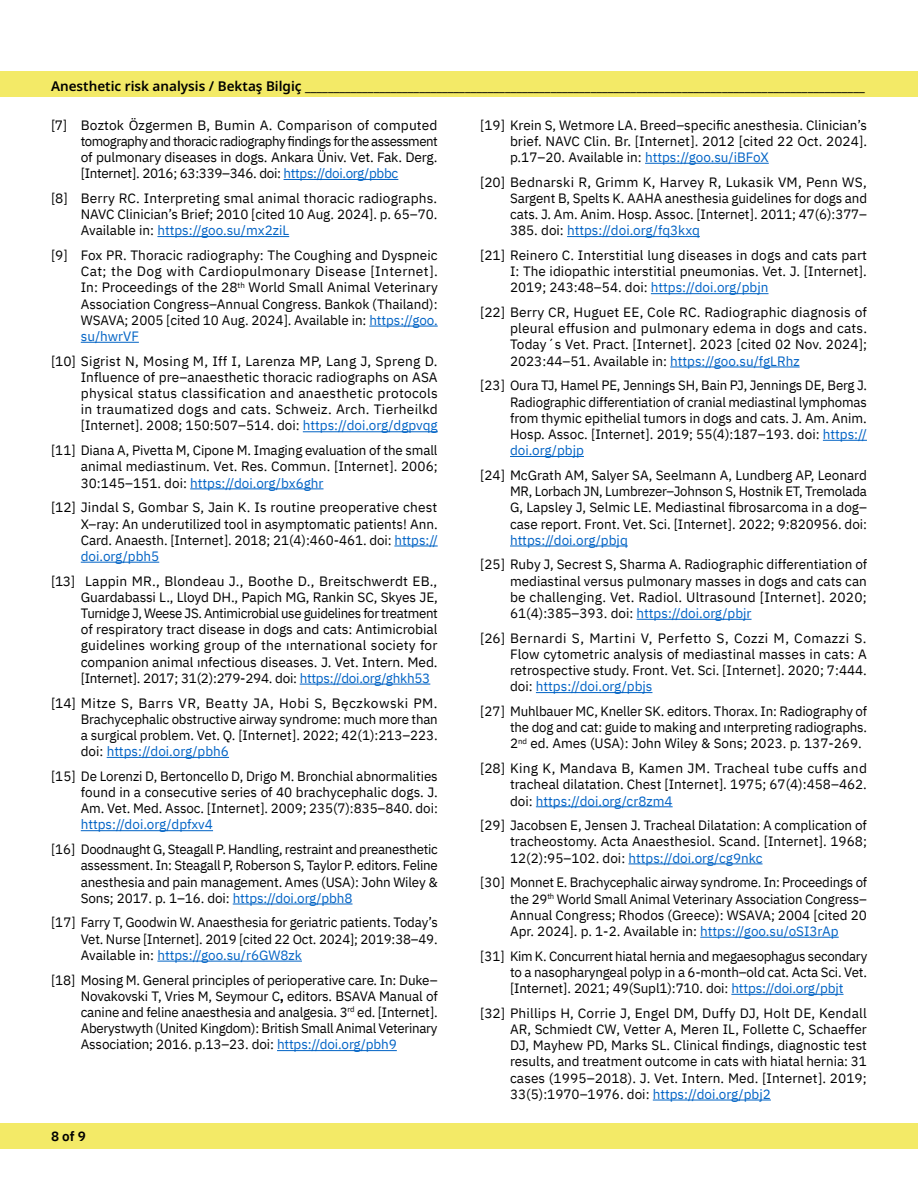
<style>
.page{position:relative;width:918px;height:1188px;background:#fff}
.page>*{position:absolute;margin:0;border:0;box-sizing:border-box;transform-origin:0 0}
.t1{font:13.5px/16.2px "IBM Plex Sans";color:#000;text-align:justify}
.t2{font:600 13.5px "Noto Sans";color:#000}
.t3{font:13.5px "IBM Plex Sans";color:#0063c5}
.t4{font:600 13.5px "IBM Plex Sans";color:#000}
.s1{color:#0063c5}
.s2{font-weight:700}
</style>
<div class="page">
<div style="left:0;top:71px;width:918px;height:26px;background:#f3ea67"></div>
<div style="left:0;top:1123px;width:918px;height:25px;background:#f3ea67"></div>
<hr style="left:284px;top:179px;width:114px;height:1px;background:#0063c5">
<hr style="left:157px;top:236px;width:132px;height:1px;background:#0063c5">
<hr style="left:369px;top:326px;width:69px;height:1px;background:#0063c5">
<hr style="left:81px;top:342px;width:58px;height:1px;background:#0063c5">
<hr style="left:303px;top:431px;width:135px;height:1px;background:#0063c5">
<hr style="left:190px;top:488px;width:134px;height:1px;background:#0063c5">
<hr style="left:394px;top:546px;width:44px;height:1px;background:#0063c5">
<hr style="left:81px;top:562px;width:78px;height:1px;background:#0063c5">
<hr style="left:300px;top:684px;width:130px;height:1px;background:#0063c5">
<hr style="left:107px;top:757px;width:122px;height:1px;background:#0063c5">
<hr style="left:81px;top:830px;width:132px;height:1px;background:#0063c5">
<hr style="left:233px;top:904px;width:120px;height:1px;background:#0063c5">
<hr style="left:157px;top:961px;width:145px;height:1px;background:#0063c5">
<hr style="left:277px;top:1050px;width:120px;height:1px;background:#0063c5">
<hr style="left:645px;top:163px;width:124px;height:1px;background:#0063c5">
<hr style="left:567px;top:236px;width:133px;height:1px;background:#0063c5">
<hr style="left:651px;top:293px;width:118px;height:1px;background:#0063c5">
<hr style="left:670px;top:367px;width:130px;height:1px;background:#0063c5">
<hr style="left:823px;top:440px;width:44px;height:1px;background:#0063c5">
<hr style="left:510px;top:456px;width:74px;height:1px;background:#0063c5">
<hr style="left:510px;top:546px;width:118px;height:1px;background:#0063c5">
<hr style="left:637px;top:619px;width:115px;height:1px;background:#0063c5">
<hr style="left:536px;top:692px;width:116px;height:1px;background:#0063c5">
<hr style="left:536px;top:806px;width:137px;height:1px;background:#0063c5">
<hr style="left:628px;top:864px;width:135px;height:1px;background:#0063c5">
<hr style="left:700px;top:937px;width:139px;height:1px;background:#0063c5">
<hr style="left:731px;top:994px;width:113px;height:1px;background:#0063c5">
<hr style="left:653px;top:1100px;width:118px;height:1px;background:#0063c5">
<p class="t2" style="left:51px;top:79px;width:815px">Anesthetic risk analysis / Bektaş Bilgiç __________________________________________________________________________________________________</p>
<p class="t1" style="left:81px;top:116px;width:359px;text-indent:-30px">[7] Boztok Özgermen B, Bumin A. Comparison of computed tomography and thoracic radiography findings for the assessment of pulmonary diseases in dogs. Ankara Üniv. Vet. Fak. Derg. [Internet]. 2016; 63:339–346. doi: <span class="s1">https://doi.org/pbbc</span></p>
<p class="t1" style="left:81px;top:189px;width:358px;text-indent:-30px">[8] Berry RC. Interpreting smal animal thoracic radiographs.<br>NAVC Clinician’s Brief; 2010 [cited 10 Aug. 2024]. p. 65–70.<br>Available in: <span class="s1">https://goo.su/mx2ziL</span></p>
<p class="t1" style="left:81px;top:246px;width:359px;text-indent:-30px">[9] Fox PR. Thoracic radiography: The Coughing and Dyspneic Cat; the Dog with Cardiopulmonary Disease [Internet].<br>In: Proceedings of the 28<sup>th</sup> World Small Animal Veterinary Association Congress–Annual Congress. Bankok (Thailand):<br>WSAVA; 2005 [cited 10 Aug. 2024]. Available in: <span class="s1">https://goo. su/hwrVF</span></p>
<p class="t1" style="left:81px;top:352px;width:359px;text-indent:-30px">[10] Sigrist N, Mosing M, Iff I, Larenza MP, Lang J, Spreng D.<br>Influence of pre–anaesthetic thoracic radiographs on ASA physical status classification and anaesthetic protocols in traumatized dogs and cats. Schweiz. Arch. Tierheilkd [Internet]. 2008; 150:507–514. doi: <span class="s1">https://doi.org/dgpvqg</span></p>
<p class="t1" style="left:81px;top:441px;width:359px;text-indent:-30px">[11] Diana A, Pivetta M, Cipone M. Imaging evaluation of the small animal mediastinum. Vet. Res. Commun. [Internet]. 2006; 30:145–151. doi: <span class="s1">https://doi.org/bx6ghr</span></p>
<p class="t1" style="left:81px;top:498px;width:359px;text-indent:-30px">[12] Jindal S, Gombar S, Jain K. Is routine preoperative chest X–ray: An underutilized tool in asymptomatic patients! Ann.<br>Card. Anaesth. [Internet]. 2018; 21(4):460-461. doi: <span class="s1">https:// doi.org/pbh5</span></p>
<p class="t1" style="left:81px;top:572px;width:359px;text-indent:-30px">[13] Lappin MR., Blondeau J., Boothe D., Breitschwerdt EB., Guardabassi L., Lloyd DH., Papich MG, Rankin SC, Skyes JE, Turnidge J, Weese JS. Antimicrobial use guidelines for treatment of respiratory tract disease in dogs and cats: Antimicrobial guidelines working group of the ınternational society for companion animal ınfectious diseases. J. Vet. Intern. Med. [Internet]. 2017; 31(2):279-294. doi: <span class="s1">https://doi.org/ghkh53</span></p>
<p class="t1" style="left:81px;top:694px;width:359px;text-indent:-30px">[14] Mitze S, Barrs VR, Beatty JA, Hobi S, Bęczkowski PM.<br>Brachycephalic obstructive airway syndrome: much more than a surgical problem. Vet. Q. [Internet]. 2022; 42(1):213–223. doi: <span class="s1">https://doi.org/pbh6</span></p>
<p class="t1" style="left:81px;top:767px;width:359px;text-indent:-30px">[15] De Lorenzi D, Bertoncello D, Drigo M. Bronchial abnormalities found in a consecutive series of 40 brachycephalic dogs. J.<br>Am. Vet. Med. Assoc. [Internet]. 2009; 235(7):835–840. doi:</p>
<p class="t3" style="left:81px;top:814px;width:134px">https://doi.org/dpfxv4</p>
<p class="t1" style="left:81px;top:840px;width:359px;text-indent:-30px">[16] Doodnaught G, Steagall P. Handling, restraint and preanesthetic assessment. In: Steagall P, Roberson S, Taylor P. editors. Feline anesthesia and pain management. Ames (USA): John Wiley &amp; Sons; 2017. p. 1–16. doi: <span class="s1">https://doi.org/pbh8</span></p>
<p class="t1" style="left:81px;top:913px;width:359px;text-indent:-30px">[17] Farry T, Goodwin W. Anaesthesia for geriatric patients. Today’s Vet. Nurse [Internet]. 2019 [cited 22 Oct. 2024]; 2019:38–49.<br>Available in: <span class="s1">https://goo.su/r6GW8zk</span></p>
<p class="t1" style="left:81px;top:971px;width:358px;text-indent:-30px">[18] Mosing M. General principles of perioperative care. In: Duke– Novakovski T, Vries M, Seymour C<span class="s2">,</span> editors. BSAVA Manual of canine and feline anaesthesia and analgesia. 3<sup>rd</sup> ed. [Internet].<br>Aberystwyth (United Kingdom): British Small Animal Veterinary Association; 2016. p.13–23. doi: <span class="s1">https://doi.org/pbh9</span></p>
<p class="t4" style="left:51px;top:1126px;width:36px">8 of 9</p>
<p class="t1" style="left:510px;top:116px;width:359px;text-indent:-30px">[19] Krein S, Wetmore LA. Breed–specific anesthesia. Clinician’s brief. NAVC Clin. Br. [Internet]. 2012 [cited 22 Oct. 2024]. p.17–20. Available in: <span class="s1">https://goo.su/iBFoX</span></p>
<p class="t1" style="left:510px;top:173px;width:359px;text-indent:-30px">[20] Bednarski R, Grimm K, Harvey R, Lukasik VM, Penn WS, Sargent B, Spelts K. AAHA anesthesia guidelines for dogs and cats. J. Am. Anim. Hosp. Assoc. [Internet]. 2011; 47(6):377– 385. doi: <span class="s1">https://doi.org/fq3kxq</span></p>
<p class="t1" style="left:510px;top:246px;width:358px;text-indent:-30px">[21] Reinero C. Interstitial lung diseases in dogs and cats part I: The idiopathic interstitial pneumonias. Vet. J. [Internet].<br>2019; 243:48–54. doi: <span class="s1">https://doi.org/pbjn</span></p>
<p class="t1" style="left:510px;top:303px;width:359px;text-indent:-30px">[22] Berry CR, Huguet EE, Cole RC. Radiographic diagnosis of pleural effusion and pulmonary edema in dogs and cats.<br>Today´s Vet. Pract. [Internet]. 2023 [cited 02 Nov. 2024]; 2023:44–51. Available in: <span class="s1">https://goo.su/fgLRhz</span></p>
<p class="t1" style="left:510px;top:376px;width:359px;text-indent:-30px">[23] Oura TJ, Hamel PE, Jennings SH, Bain PJ, Jennings DE, Berg J.<br>Radiographic differentiation of cranial mediastinal lymphomas from thymic epithelial tumors in dogs and cats. J. Am. Anim.<br>Hosp. Assoc. [Internet]. 2019; 55(4):187–193. doi: <span class="s1">https:// doi.org/pbjp</span></p>
<p class="t1" style="left:510px;top:466px;width:359px;text-indent:-30px">[24] McGrath AM, Salyer SA, Seelmann A, Lundberg AP, Leonard MR, Lorbach JN, Lumbrezer–Johnson S, Hostnik ET, Tremolada G, Lapsley J, Selmic LE. Mediastinal fibrosarcoma in a dog– case report. Front. Vet. Sci. [Internet]. 2022; 9:820956. doi:</p>
<p class="t3" style="left:510px;top:530px;width:119px">https://doi.org/pbjq</p>
<p class="t1" style="left:510px;top:555px;width:359px;text-indent:-30px">[25] Ruby J, Secrest S, Sharma A. Radiographic differentiation of mediastinal versus pulmonary masses in dogs and cats can be challenging. Vet. Radiol. Ultrasound [Internet]. 2020; 61(4):385–393. doi: <span class="s1">https://doi.org/pbjr</span></p>
<p class="t1" style="left:510px;top:629px;width:358px;text-indent:-30px">[26] Bernardi S, Martini V, Perfetto S, Cozzi M, Comazzi S.<br>Flow cytometric analysis of mediastinal masses in cats: A retrospective study. Front. Vet. Sci. [Internet]. 2020; 7:444. doi: <span class="s1">https://doi.org/pbjs</span></p>
<p class="t1" style="left:510px;top:702px;width:359px;text-indent:-30px">[27] Muhlbauer MC, Kneller SK. editors. Thorax. In: Radiography of the dog and cat: guide to making and ınterpreting radiographs.<br>2<sup>nd</sup> ed. Ames (USA): John Wiley &amp; Sons; 2023. p. 137-269.</p>
<p class="t1" style="left:510px;top:759px;width:359px;text-indent:-30px">[28] King K, Mandava B, Kamen JM. Tracheal tube cuffs and tracheal dilatation. Chest [Internet]. 1975; 67(4):458–462. doi: <span class="s1">https://doi.org/cr8zm4</span></p>
<p class="t1" style="left:510px;top:816px;width:359px;text-indent:-30px">[29] Jacobsen E, Jensen J. Tracheal Dilatation: A complication of tracheostomy. Acta Anaesthesiol. Scand. [Internet]. 1968; 12(2):95–102. doi: <span class="s1">https://doi.org/cg9nkc</span></p>
<p class="t1" style="left:510px;top:873px;width:359px;text-indent:-30px">[30] Monnet E. Brachycephalic airway syndrome. In: Proceedings of the 29<sup>th</sup> World Small Animal Veterinary Association Congress– Annual Congress; Rhodos (Greece): WSAVA; 2004 [cited 20<br>Apr. 2024]. p. 1-2. Available in: <span class="s1">https://goo.su/oSI3rAp</span></p>
<p class="t1" style="left:510px;top:947px;width:359px;text-indent:-30px">[31] Kim K. Concurrent hiatal hernia and megaesophagus secondary to a nasopharyngeal polyp in a 6-month–old cat. Acta Sci. Vet. [Internet]. 2021; 49(Supl1):710. doi: <span class="s1">https://doi.org/pbjt</span></p>
<p class="t1" style="left:510px;top:1004px;width:358px;text-indent:-30px">[32] Phillips H, Corrie J, Engel DM, Duffy DJ, Holt DE, Kendall AR, Schmiedt CW, Vetter A, Meren IL, Follette C, Schaeffer DJ, Mayhew PD, Marks SL. Clinical findings, diagnostic test results, and treatment outcome in cats with hiatal hernia: 31 cases (1995–2018). J. Vet. Intern. Med. [Internet]. 2019; 33(5):1970–1976. doi: <span class="s1">https://doi.org/pbj2</span></p>
</div>
